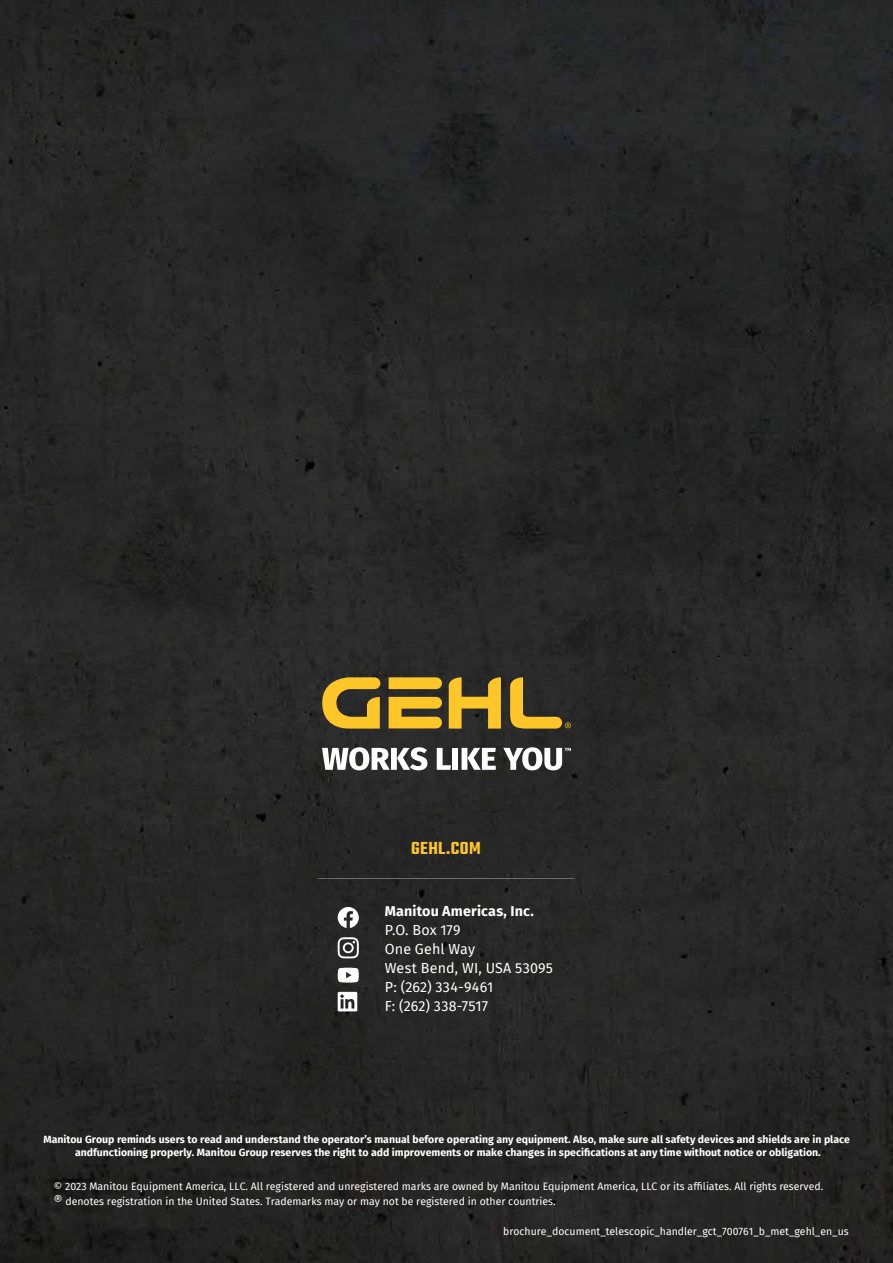
<style>
.page{position:relative;width:893px;height:1263px;background:#262626}
.page>*{position:absolute;margin:0;border:0;box-sizing:border-box;transform-origin:0 0}
.t1{font:600 19.05px "Teko";letter-spacing:.02em;color:#ffc629}
.t2{font:14.25px/19px "Fira Sans";letter-spacing:.01em;color:#fff}
.t3{font:700 14.25px "Fira Sans";letter-spacing:.01em;color:#fff}
.t4{font:10.5px "Fira Sans";color:#fff}
.t5{font:700 10.5px/12.6px "Fira Sans";color:#fff;text-align:center}
.s1{font-size:13.5px}
</style>
<div class="page">
<svg style="left:322px;top:747px;width:105px;height:23px"></svg>
<svg style="left:437px;top:748px;width:14px;height:22px"></svg>
<div style="left:453px;top:748px;width:5px;height:22px;background:#fff"></div>
<svg style="left:462px;top:748px;width:34px;height:22px"></svg>
<svg style="left:503px;top:747px;width:68px;height:23px"></svg>
<svg style="left:510px;top:677px;width:61px;height:51px;background:#715e29"></svg>
<svg style="left:322px;top:677px;width:58px;height:51px;background:#a98729"></svg>
<svg style="left:449px;top:677px;width:52px;height:51px;background:#a68528"></svg>
<svg style="left:389px;top:677px;width:53px;height:12px"></svg>
<svg style="left:389px;top:697px;width:53px;height:31px;background:#d1a429"></svg>
<hr style="left:317px;top:878px;width:257px;height:1px;background:#6d6e70">
<svg style="left:338px;top:907px;width:21px;height:21px"></svg>
<svg style="left:338px;top:937px;width:21px;height:21px"></svg>
<svg style="left:338px;top:992px;width:21px;height:19px"></svg>
<svg style="left:338px;top:968px;width:21px;height:14px"></svg>
<h1 class="t1" style="left:411px;top:836px;width:71px">GEHL.COM</h1>
<h2 class="t3" style="left:385px;top:899px;width:150px">Manitou Americas, Inc.</h2>
<h2 class="t2" style="left:385px;top:920px;width:170px">P.O. Box 179<br>One Gehl Way<br>West Bend, WI, USA 53095<br>P: (262) 334-9461<br>F: (262) 338-7517</h2>
<p class="t5" style="left:43px;top:1132px;width:808px">Manitou Group reminds users to read and understand the operator’s manual before operating any equipment. Also, make sure all safety devices and shields are in place andfunctioning properly. Manitou Group reserves the right to add improvements or make changes in specifications at any time without notice or obligation.</p>
<p class="t4" style="left:54px;top:1193px;width:503px"><span class="s1">®</span> denotes registration in the United States. Trademarks may or may not be registered in other countries.</p>
<p class="t4" style="left:54px;top:1178px;width:771px">© 2023 Manitou Equipment America, LLC. All registered and unregistered marks are owned by Manitou Equipment America, LLC or its affiliates. All rights reserved.</p>
<p class="t4" style="left:503px;top:1223px;width:347px">brochure_document_telescopic_handler_gct_700761_b_met_gehl_en_us</p>
</div>
